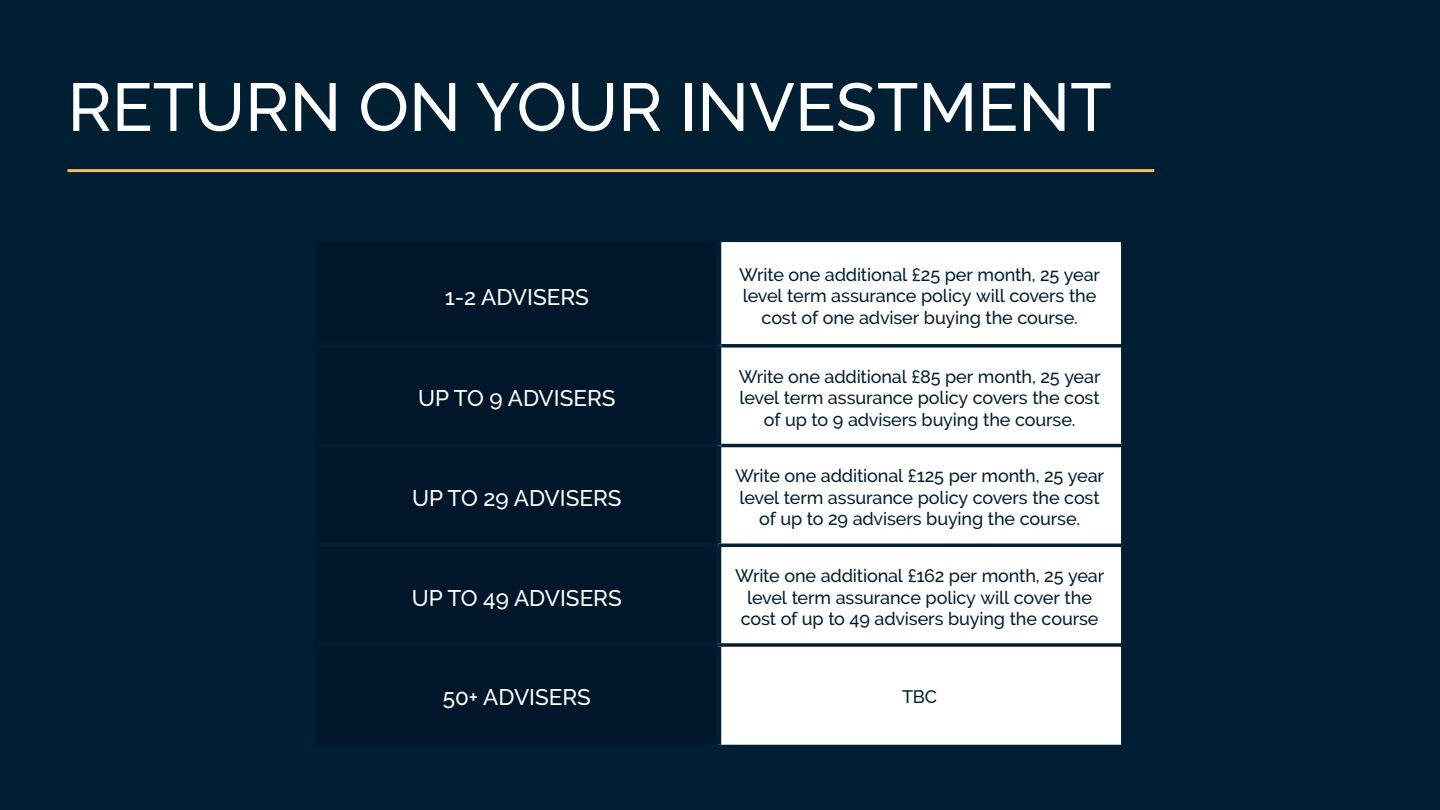
<style>
.page{position:relative;width:1440px;height:810px;background:#001f33}
.page>*{position:absolute;margin:0;border:0;box-sizing:border-box;transform-origin:0 0}
.t1{font:500 67.5px "Raleway";color:#fff}
.t2{font:500 22.5px "Raleway";color:#fff}
.t3{font:500 18px/21.6px "Raleway";letter-spacing:-.01em;color:#001f33;text-align:center}
</style>
<div class="page">
<div style="left:721px;top:242px;width:400px;height:503px;background:#fff"></div>
<svg style="left:721px;top:344px;width:400px;height:4px"></svg>
<hr style="left:721px;top:444px;width:400px;height:3px;background:#001f33">
<hr style="left:718px;top:544px;width:403px;height:3px;background:#001f33">
<svg style="left:718px;top:643px;width:403px;height:4px"></svg>
<hr style="left:68px;top:169px;width:1086px;height:3px;background:#fcb96a">
<p class="t1" style="left:68px;top:68px;width:1046px">RETURN ON YOUR INVESTMENT</p>
<p class="t2" style="left:445px;top:284px;width:146px">1-2 ADVISERS</p>
<p class="t2" style="left:418px;top:385px;width:199px">UP TO 9 ADVISERS</p>
<p class="t2" style="left:412px;top:485px;width:211px">UP TO 29 ADVISERS</p>
<p class="t2" style="left:412px;top:585px;width:211px">UP TO 49 ADVISERS</p>
<p class="t3" style="left:739px;top:264px;width:362px">Write one additional £25 per month, 25 year level term assurance policy will covers the cost of one adviser buying the course.</p>
<p class="t3" style="left:739px;top:365px;width:363px">Write one additional £85 per month, 25 year level term assurance policy covers the cost of up to 9 advisers buying the course.</p>
<p class="t3" style="left:735px;top:465px;width:370px">Write one additional £125 per month, 25 year level term assurance policy covers the cost of up to 29 advisers buying the course.</p>
<p class="t3" style="left:735px;top:565px;width:371px">Write one additional £162 per month, 25 year level term assurance policy will cover the cost of up to 49 advisers buying the course</p>
<p class="t2" style="left:443px;top:685px;width:150px">50+ ADVISERS</p>
<p class="t3" style="left:902px;top:686px;width:36px">TBC</p>
</div>
